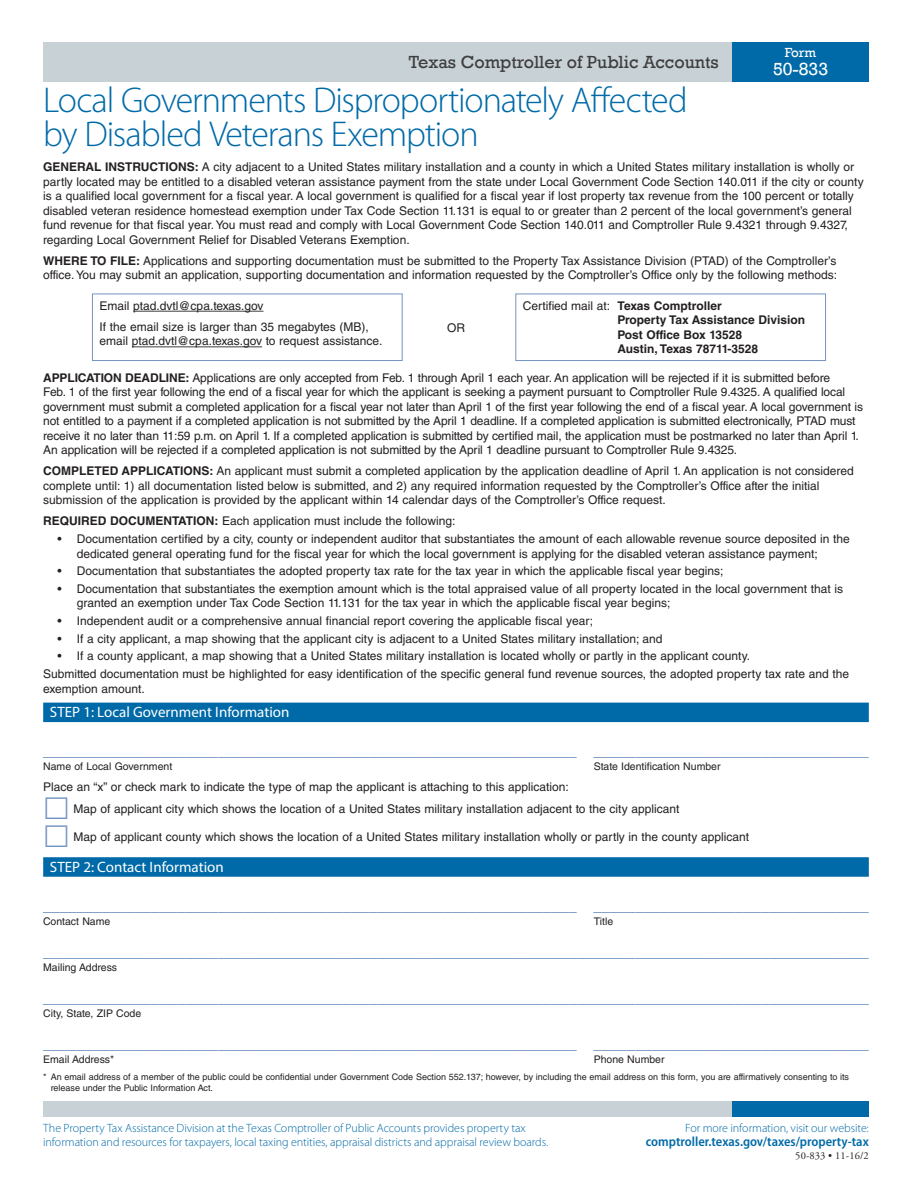
<style>
.page{position:relative;width:918px;height:1188px;background:#fff}
.page>*{position:absolute;margin:0;border:0;box-sizing:border-box;transform-origin:0 0}
.t1{font:300 36px/34.2px "Myriad Pro";letter-spacing:-.03em;color:#006aa8}
.t2{font:18px "Rockwell";color:#3e3e3f}
.t3{font:18px "Rockwell";color:#fff}
.t4{font:15px "Helvetica LT Std";color:#5e84b9}
.t5{font:15px "Myriad Pro";color:#fff}
.t6{font:600 semi-condensed 13.5px "Myriad Pro";color:#006aa8}
.t7{font:13.5px "Rockwell";color:#fff}
.t8{font:12px/14.4px "Helvetica LT Std";color:#231f20}
.t9{font:300 12px/14.4px "Myriad Pro";letter-spacing:-.005em;color:#006aa8}
.t10{font:700 12px/14.4px "Helvetica LT Std";color:#231f20}
.t11{font:10.5px "Helvetica LT Std";color:#231f20}
.t12{font:10.5px "Adobe Garamond Pro";letter-spacing:.01em;color:#231f20}
.t13{font:9px/10.8px "Helvetica LT Std";color:#231f20}
.s1{font-weight:700}
.s2{font-weight:400}
</style>
<div class="page">
<div style="left:43px;top:1102px;width:689px;height:15px;background:#c8d1d5"></div>
<div style="left:732px;top:1102px;width:137px;height:15px;background:#006aa8"></div>
<div style="left:43px;top:42px;width:689px;height:39px;background:#c8d1d5"></div>
<div style="left:732px;top:42px;width:137px;height:39px;background:#006aa8"></div>
<hr style="left:133px;top:311px;width:130px;height:1px;background:#3e3e3f">
<hr style="left:132px;top:346px;width:130px;height:1px;background:#3e3e3f">
<div style="left:92px;top:294px;width:311px;height:67px;border:1px solid #7494c3"></div>
<div style="left:515px;top:294px;width:311px;height:67px;border:1px solid #7494c3"></div>
<div style="left:43px;top:703px;width:826px;height:19px;background:#006aa8"></div>
<div style="left:43px;top:857px;width:826px;height:20px;background:#006aa8"></div>
<h2 class="t2" style="left:409px;top:51px;width:311px">Texas Comptroller of Public Accounts</h2>
<p class="t7" style="left:785px;top:45px;width:33px">Form</p>
<p class="t3" style="left:773px;top:59px;width:57px">50-833</p>
<h1 class="t1" style="left:43px;top:83px;width:646px">Local Governments Disproportionately Affected by Disabled Veterans Exemption</h1>
<p class="t8" style="left:43px;top:160px;width:822px"><span class="s1">GENERAL INSTRUCTIONS:</span> A city adjacent to a United States military installation and a county in which a United States military installation is wholly or partly located may be entitled to a disabled veteran assistance payment from the state under Local Government Code Section 140.011 if the city or county is a qualified local government for a fiscal year. A local government is qualified for a fiscal year if lost property tax revenue from the 100 percent or totally disabled veteran residence homestead exemption under Tax Code Section 11.131 is equal to or greater than 2 percent of the local government’s general fund revenue for that fiscal year. You must read and comply with Local Government Code Section 140.011 and Comptroller Rule 9.4321 through 9.4327, regarding Local Government Relief for Disabled Veterans Exemption.</p>
<p class="t8" style="left:43px;top:254px;width:795px"><span class="s1">WHERE TO FILE:</span> Applications and supporting documentation must be submitted to the Property Tax Assistance Division (PTAD) of the Comptroller’s office. You may submit an application, supporting documentation and information requested by the Comptroller’s Office only by the following methods:</p>
<p class="t8" style="left:100px;top:298px;width:165px">Email ptad.dvtl@cpa.texas.gov</p>
<p class="t8" style="left:100px;top:319px;width:271px">If the email size is larger than 35 megabytes (MB),</p>
<p class="t8" style="left:100px;top:334px;width:284px">email ptad.dvtl@cpa.texas.gov to request assistance.</p>
<p class="t10" style="left:617px;top:298px;width:189px;text-indent:-94px"><span class="s2">Certified mail at:</span> Texas Comptroller<br>Property Tax Assistance Division<br>Post Office Box 13528<br>Austin, Texas 78711-3528</p>
<p class="t8" style="left:43px;top:370px;width:821px"><span class="s1">APPLICATION DEADLINE:</span> Applications are only accepted from Feb. 1 through April 1 each year. An application will be rejected if it is submitted before<br>Feb. 1 of the first year following the end of a fiscal year for which the applicant is seeking a payment pursuant to Comptroller Rule 9.4325. A qualified local government must submit a completed application for a fiscal year not later than April 1 of the first year following the end of a fiscal year. A local government is not entitled to a payment if a completed application is not submitted by the April 1 deadline. If a completed application is submitted electronically, PTAD must receive it no later than 11:59 p.m. on April 1. If a completed application is submitted by certified mail, the application must be postmarked no later than April 1.<br>An application will be rejected if a completed application is not submitted by the April 1 deadline pursuant to Comptroller Rule 9.4325.</p>
<p class="t8" style="left:43px;top:464px;width:812px"><span class="s1">COMPLETED APPLICATIONS:</span> An applicant must submit a completed application by the application deadline of April 1. An application is not considered complete until: 1) all documentation listed below is submitted, and 2) any required information requested by the Comptroller’s Office after the initial submission of the application is provided by the applicant within 14 calendar days of the Comptroller’s Office request.</p>
<p class="t8" style="left:43px;top:514px;width:414px"><span class="s1">REQUIRED DOCUMENTATION:</span> Each application must include the following:</p>
<p class="t8" style="left:77px;top:532px;width:774px;text-indent:-20px">• Documentation certified by a city, county or independent auditor that substantiates the amount of each allowable revenue source deposited in the dedicated general operating fund for the fiscal year for which the local government is applying for the disabled veteran assistance payment;</p>
<p class="t8" style="left:57px;top:564px;width:667px">• Documentation that substantiates the adopted property tax rate for the tax year in which the applicable fiscal year begins;</p>
<p class="t8" style="left:77px;top:582px;width:768px;text-indent:-20px">• Documentation that substantiates the exemption amount which is the total appraised value of all property located in the local government that is granted an exemption under Tax Code Section 11.131 for the tax year in which the applicable fiscal year begins;</p>
<p class="t8" style="left:57px;top:614px;width:537px">• Independent audit or a comprehensive annual financial report covering the applicable fiscal year;</p>
<p class="t8" style="left:57px;top:631px;width:607px">• If a city applicant, a map showing that the applicant city is adjacent to a United States military installation; and</p>
<p class="t8" style="left:57px;top:649px;width:694px">• If a county applicant, a map showing that a United States military installation is located wholly or partly in the applicant county.</p>
<p class="t8" style="left:43px;top:667px;width:807px">Submitted documentation must be highlighted for easy identification of the specific general fund revenue sources, the adopted property tax rate and the exemption amount.</p>
<h2 class="t5" style="left:50px;top:703px;width:241px">STEP 1: Local Government Information</h2>
<p class="t4" style="left:43px;top:742px;width:827px">________________________________________________________________ _________________________________</p>
<p class="t11" style="left:43px;top:760px;width:131px">Name of Local Government</p>
<p class="t11" style="left:594px;top:760px;width:128px">State Identification Number</p>
<p class="t8" style="left:74px;top:777px;width:607px;line-height:21.1px;text-indent:-30px">Place an “x” or check mark to indicate the type of map the applicant is attaching to this application:<br>Map of applicant city which shows the location of a United States military installation adjacent to the city applicant</p>
<p class="t8" style="left:74px;top:829px;width:677px">Map of applicant county which shows the location of a United States military installation wholly or partly in the county applicant</p>
<h2 class="t5" style="left:50px;top:858px;width:175px">STEP 2: Contact Information</h2>
<p class="t4" style="left:43px;top:897px;width:827px">________________________________________________________________ _________________________________</p>
<p class="t11" style="left:43px;top:915px;width:69px">Contact Name</p>
<p class="t11" style="left:594px;top:915px;width:21px">Title</p>
<p class="t4" style="left:43px;top:943px;width:827px">___________________________________________________________________________________________________</p>
<p class="t11" style="left:43px;top:961px;width:76px">Mailing Address</p>
<p class="t4" style="left:43px;top:989px;width:827px">___________________________________________________________________________________________________</p>
<p class="t11" style="left:43px;top:1007px;width:100px">City, State, ZIP Code</p>
<p class="t4" style="left:43px;top:1035px;width:827px">________________________________________________________________ _________________________________</p>
<p class="t11" style="left:43px;top:1053px;width:73px">Email Address*</p>
<p class="t11" style="left:594px;top:1053px;width:72px">Phone Number</p>
<p class="t13" style="left:51px;top:1072px;width:800px;text-indent:-7px">* An email address of a member of the public could be confidential under Government Code Section 552.137; however, by including the email address on this form, you are affirmatively consenting to its release under the Public Information Act.</p>
<p class="t9" style="left:43px;top:1121px;width:507px">The Property Tax Assistance Division at the Texas Comptroller of Public Accounts provides property tax information and resources for taxpayers, local taxing entities, appraisal districts and appraisal review boards.</p>
<p class="t9" style="left:685px;top:1121px;width:185px">For more information, visit our website:</p>
<p class="t8" style="left:447px;top:320px;width:19px">OR</p>
<p class="t6" style="left:646px;top:1134px;width:224px">comptroller.texas.gov/taxes/property-tax</p>
<p class="t12" style="left:795px;top:1149px;width:75px">50-833 • 11-16/2</p>
</div>
